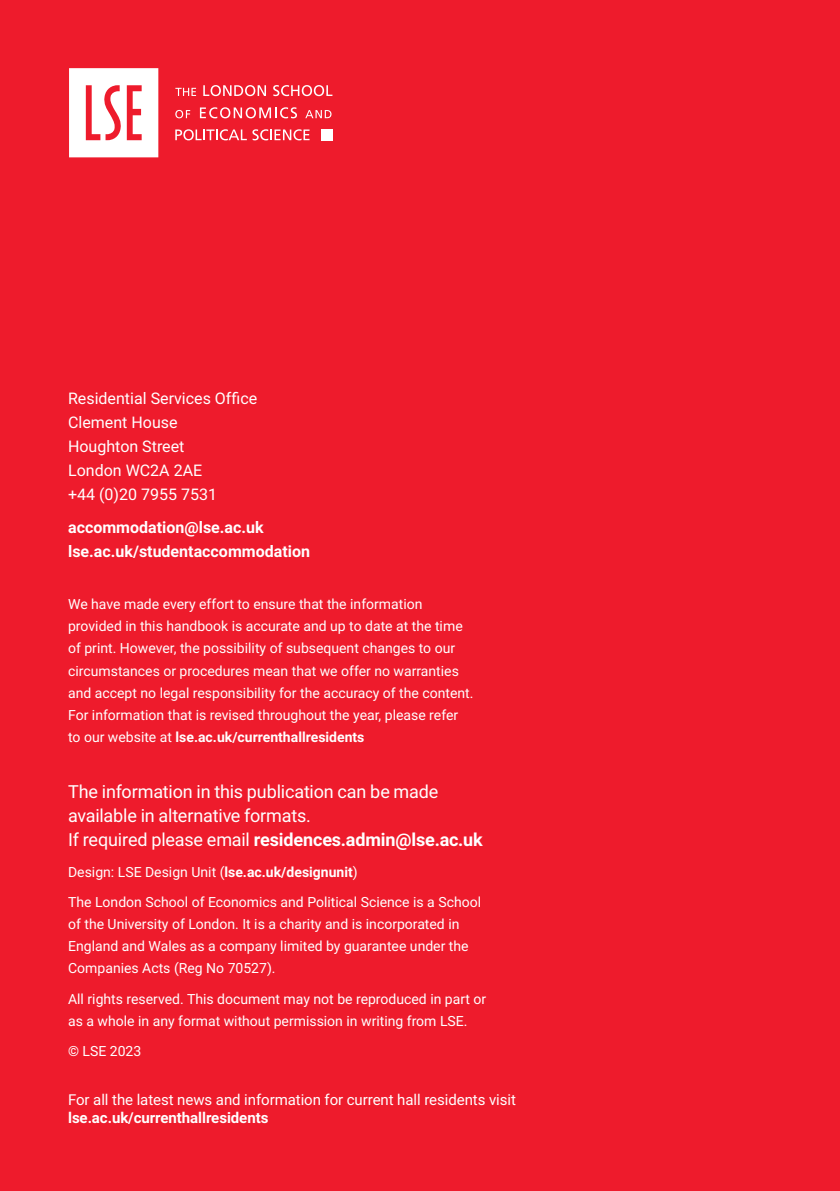
<style>
.page{position:relative;width:840px;height:1191px;background:#fff}
.page>*{position:absolute;margin:0;border:0;box-sizing:border-box;transform-origin:0 0}
.t1{font:18px/24px "Roboto";letter-spacing:-.01em;color:#fff}
.t2{font:16px/24px "Roboto";color:#fff}
.t3{font:700 16px/24px "Roboto";color:#fff}
.bullet{font:15px "Roboto";letter-spacing:-.005em;color:#fff}
.bullet-2{font:700 15px "Roboto";letter-spacing:-.005em;color:#fff}
.Copyright{font:14px/22px "Roboto";color:#fff}
.s1{font-weight:700}
</style>
<div class="page">
<div style="left:0;top:0;width:839px;height:1191px;background:#ee1b2c"></div>
<svg style="left:69px;top:68px;width:89px;height:89px;background:#fcd9dc"></svg>
<svg style="left:175px;top:129px;width:134px;height:11px"></svg>
<div style="left:320px;top:129px;width:12px;height:12px;background:#fff"></div>
<svg style="left:175px;top:88px;width:21px;height:8px"></svg>
<svg style="left:203px;top:85px;width:63px;height:11px"></svg>
<svg style="left:273px;top:85px;width:59px;height:11px"></svg>
<svg style="left:175px;top:110px;width:15px;height:8px"></svg>
<svg style="left:200px;top:107px;width:97px;height:11px"></svg>
<svg style="left:305px;top:110px;width:26px;height:8px"></svg>
<p class="t2" style="left:68px;top:386px;width:190px">Residential Services Office<br>Clement House<br>Houghton Street<br>London WC2A 2AE<br>+44 (0)20 7955 7531</p>
<p class="t3" style="left:68px;top:514px;width:243px">accommodation@lse.ac.uk lse.ac.uk/studentaccommodation</p>
<p class="Copyright" style="left:68px;top:593px;width:406px">We have made every effort to ensure that the information provided in this handbook is accurate and up to date at the time of print. However, the possibility of subsequent changes to our circumstances or procedures mean that we offer no warranties and accept no legal responsibility for the accuracy of the content.<br>For information that is revised throughout the year, please refer to our website at <span class="s1">lse.ac.uk/currenthallresidents</span></p>
<p class="t1" style="left:68px;top:779px;width:416px">The information in this publication can be made available in alternative formats.<br>If required please email <span class="s1">residences.admin@lse.ac.uk</span></p>
<p class="Copyright" style="left:68px;top:860px;width:291px">Design: LSE Design Unit (<span class="s1">lse.ac.uk/designunit</span>)</p>
<p class="Copyright" style="left:68px;top:891px;width:414px">The London School of Economics and Political Science is a School of the University of London. It is a charity and is incorporated in England and Wales as a company limited by guarantee under the Companies Acts (Reg No 70527).</p>
<p class="Copyright" style="left:68px;top:987px;width:419px">All rights reserved. This document may not be reproduced in part or as a whole in any format without permission in writing from LSE.</p>
<p class="Copyright" style="left:68px;top:1040px;width:75px">© LSE 2023</p>
<p class="bullet" style="left:68px;top:1089px;width:449px">For all the latest news and information for current hall residents visit</p>
<p class="bullet-2" style="left:68px;top:1107px;width:202px">lse.ac.uk/currenthallresidents</p>
</div>
